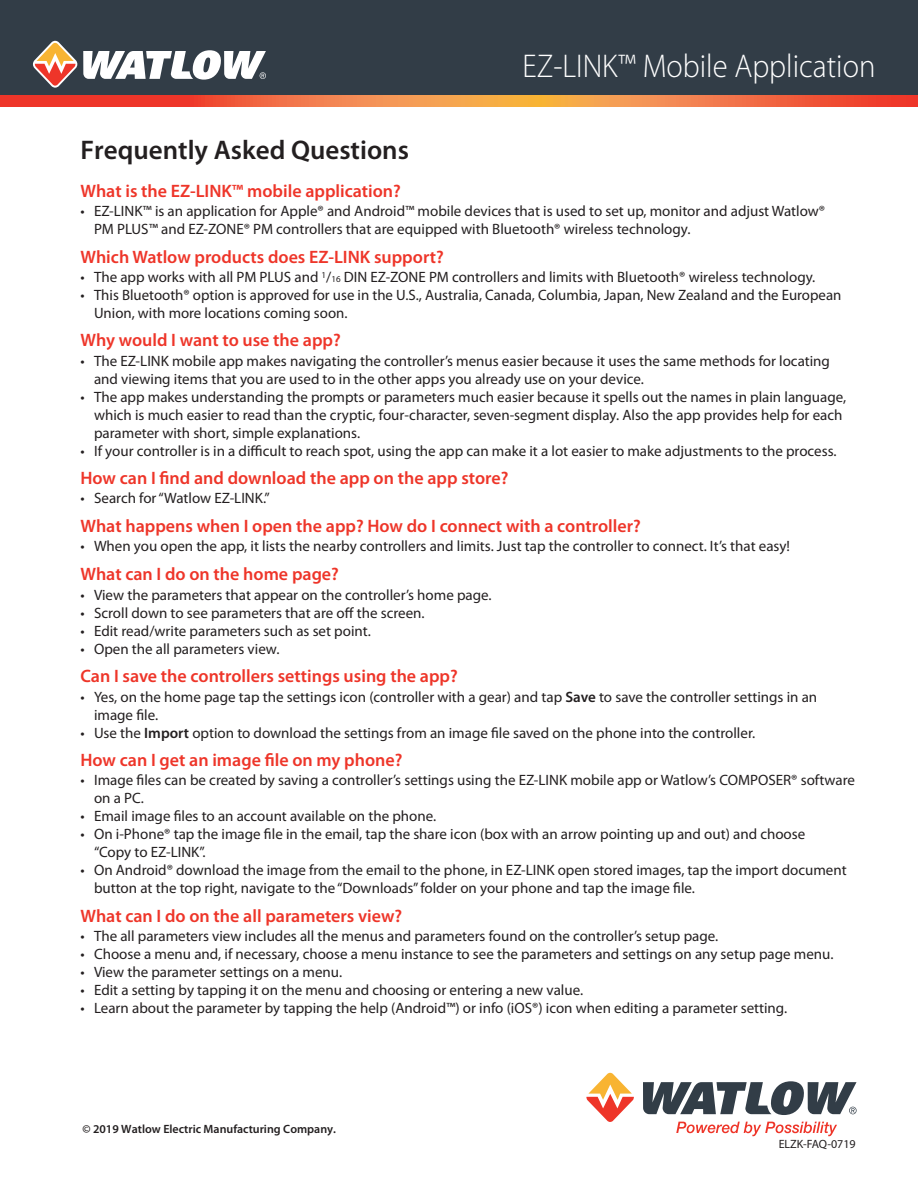
<style>
.page{position:relative;width:918px;height:1188px;background:#fff}
.page>*{position:absolute;margin:0;border:0;box-sizing:border-box;transform-origin:0 0}
.t1{font:300 33px "Myriad Pro";color:#fff;scale:.93 1}
.t2{font:600 27px "Myriad Pro";color:#231f20}
.t3{font:600 18px "Myriad Pro";color:#ee3529}
.t4{font:15px/18px "Myriad Pro";color:#231f20}
.t5{font:600 12px "Myriad Pro";color:#231f20}
.t6{font:12px "Myriad Pro";color:#231f20}
.s1{font-size:9px}
.s2{font-weight:600}
</style>
<div class="page">
<div style="left:0;top:0;width:918px;height:95px;background:#323d47"></div>
<svg style="left:33px;top:41px;width:233px;height:47px"></svg>
<svg style="left:0;top:95px;width:918px;height:11px;background:#f16e3f"></svg>
<svg style="left:643px;top:1081px;width:214px;height:34px"></svg>
<svg style="left:586px;top:1072px;width:48px;height:50px"></svg>
<svg style="left:676px;top:1122px;width:161px;height:14px"></svg>
<p class="t2" style="left:80px;top:133px;width:330px">Frequently Asked Questions</p>
<p class="t1" style="left:523px;top:48px;width:381px">EZ-LINK™ Mobile Application</p>
<p class="t3" style="left:81px;top:180px;width:322px">What is the EZ-LINK™ mobile application?</p>
<p class="t4" style="left:94px;top:202px;width:733px;text-indent:-14px">• EZ-LINK™ is an application for Apple® and Android™ mobile devices that is used to set up, monitor and adjust Watlow®<br>PM PLUS™ and EZ-ZONE® PM controllers that are equipped with Bluetooth® wireless technology.</p>
<p class="t3" style="left:81px;top:245px;width:365px">Which Watlow products does EZ-LINK support?</p>
<p class="t4" style="left:81px;top:268px;width:736px">• The app works with all PM PLUS and <sup>1</sup>/<span class="s1">16</span> DIN EZ-ZONE PM controllers and limits with Bluetooth® wireless technology.</p>
<p class="t4" style="left:94px;top:286px;width:749px;text-indent:-13px">• This Bluetooth® option is approved for use in the U.S., Australia, Canada, Columbia, Japan, New Zealand and the European<br>Union, with more locations coming soon.</p>
<p class="t3" style="left:81px;top:329px;width:262px">Why would I want to use the app?</p>
<p class="t4" style="left:94px;top:352px;width:738px;text-indent:-14px">• The EZ-LINK mobile app makes navigating the controller’s menus easier because it uses the same methods for locating and viewing items that you are used to in the other apps you already use on your device.</p>
<p class="t4" style="left:94px;top:388px;width:754px;text-indent:-14px">• The app makes understanding the prompts or parameters much easier because it spells out the names in plain language, which is much easier to read than the cryptic, four-character, seven-segment display. Also the app provides help for each parameter with short, simple explanations.</p>
<p class="t4" style="left:81px;top:442px;width:758px">• If your controller is in a difficult to reach spot, using the app can make it a lot easier to make adjustments to the process.</p>
<p class="t3" style="left:81px;top:467px;width:429px">How can I find and download the app on the app store?</p>
<p class="t4" style="left:81px;top:489px;width:191px">• Search for “Watlow EZ-LINK.”</p>
<p class="t3" style="left:81px;top:514px;width:562px">What happens when I open the app? How do I connect with a controller?</p>
<p class="t4" style="left:81px;top:537px;width:711px">• When you open the app, it lists the nearby controllers and limits. Just tap the controller to connect. It’s that easy!</p>
<p class="t3" style="left:81px;top:562px;width:260px">What can I do on the home page?</p>
<p class="t4" style="left:81px;top:586px;width:413px">• View the parameters that appear on the controller’s home page.</p>
<p class="t4" style="left:81px;top:604px;width:346px">• Scroll down to see parameters that are off the screen.</p>
<p class="t4" style="left:81px;top:622px;width:292px">• Edit read/write parameters such as set point.</p>
<p class="t4" style="left:81px;top:640px;width:200px">• Open the all parameters view.</p>
<p class="t3" style="left:81px;top:665px;width:379px">Can I save the controllers settings using the app?</p>
<p class="t4" style="left:94px;top:687px;width:725px;text-indent:-14px">• Yes, on the home page tap the settings icon (controller with a gear) and tap <span class="s2">Save</span> to save the controller settings in an image file.</p>
<p class="t4" style="left:81px;top:723px;width:676px">• Use the <span class="s2">Import</span> option to download the settings from an image file saved on the phone into the controller.</p>
<p class="t3" style="left:81px;top:749px;width:324px">How can I get an image file on my phone?</p>
<p class="t4" style="left:94px;top:771px;width:763px;text-indent:-14px">• Image files can be created by saving a controller’s settings using the EZ-LINK mobile app or Watlow’s COMPOSER® software on a PC.</p>
<p class="t4" style="left:81px;top:807px;width:357px">• Email image files to an account available on the phone.</p>
<p class="t4" style="left:94px;top:825px;width:713px;text-indent:-14px">• On i-Phone® tap the image file in the email, tap the share icon (box with an arrow pointing up and out) and choose “Copy to EZ-LINK”.</p>
<p class="t4" style="left:94px;top:861px;width:754px;text-indent:-14px">• On Android® download the image from the email to the phone, in EZ-LINK open stored images, tap the import document button at the top right, navigate to the “Downloads” folder on your phone and tap the image file.</p>
<p class="t3" style="left:81px;top:904px;width:323px">What can I do on the all parameters view?</p>
<p class="t4" style="left:81px;top:927px;width:639px">• The all parameters view includes all the menus and parameters found on the controller’s setup page.</p>
<p class="t4" style="left:81px;top:945px;width:754px">• Choose a menu and, if necessary, choose a menu instance to see the parameters and settings on any setup page menu.</p>
<p class="t4" style="left:81px;top:963px;width:263px">• View the parameter settings on a menu.</p>
<p class="t4" style="left:81px;top:981px;width:504px">• Edit a setting by tapping it on the menu and choosing or entering a new value.</p>
<p class="t4" style="left:81px;top:999px;width:708px">• Learn about the parameter by tapping the help (Android™) or info (iOS®) icon when editing a parameter setting.</p>
<p class="t5" style="left:82px;top:1122px;width:255px">© 2019 Watlow Electric Manufacturing Company.</p>
<p class="t6" style="left:779px;top:1137px;width:78px">ELZK-FAQ-0719</p>
</div>
